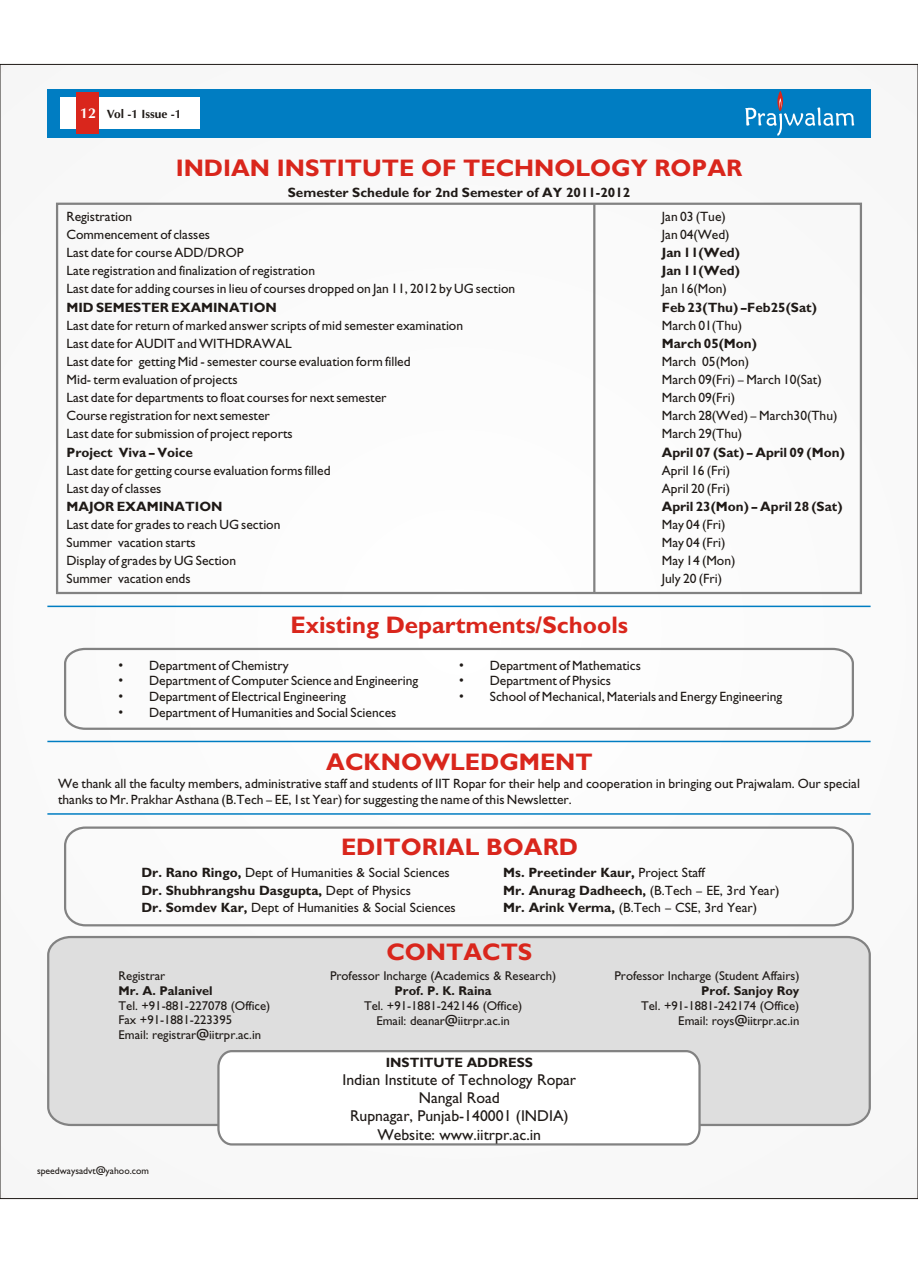
<style>
.page{position:relative;width:918px;height:1263px;background:#fff}
.page>*{position:absolute;margin:0;border:0;box-sizing:border-box;transform-origin:0 0}
.t1{font:700 24px "Gill Sans";color:#d9261c}
.t2{font:15.75px/18.3px "Gill Sans";color:#1f1a17;text-align:center}
.t3{font:13.5px/17.5px "Gill Sans";color:#1f1a17}
.t4{font:700 13.5px "Gill Sans";color:#1f1a17}
.t5{font:12.75px/14.9px "Gill Sans";color:#1f1a17;text-align:center}
.t6{font:700 12.75px "Gill Sans";color:#1f1a17}
.t7{font:700 12px "Ottawa";color:#1f1a17}
.t8{font:9.75px "Gill Sans";color:#1f1a17}
.s1{font-size:14.4px;color:#fff}
.s2{font-weight:700}
</style>
<div class="page">
<div style="left:0;top:64px;width:918px;height:1134px;background:#fafafa"></div>
<div style="left:47px;top:89px;width:824px;height:48px;background:#007dc2"></div>
<div style="left:60px;top:97px;width:140px;height:32px;background:#fff"></div>
<svg style="left:76px;top:94px;width:1px;height:39px"></svg>
<div style="left:77px;top:92px;width:22px;height:42px;background:#d9261c"></div>
<svg style="left:745px;top:91px;width:109px;height:45px"></svg>
<div style="left:47px;top:935px;width:824px;height:192px;background:#dedede"></div>
<svg style="left:216px;top:1049px;width:486px;height:97px"></svg>
<svg style="left:64px;top:826px;width:790px;height:101px"></svg>
<div style="left:56px;top:203px;width:806px;height:391px;border:2px solid #828282"></div>
<hr style="left:593px;top:204px;width:2px;height:389px;background:#828282">
<hr style="left:47px;top:741px;width:824px;height:1px;background:#007dc2">
<svg style="left:64px;top:647px;width:790px;height:83px"></svg>
<hr style="left:47px;top:606px;width:824px;height:1px;background:#007dc2">
<hr style="left:47px;top:813px;width:824px;height:2px;background:#007dc2">
<p class="t7" style="left:80px;top:106px;width:103px"><span class="s1">12</span> Vol -1 Issue -1</p>
<h1 class="t1" style="left:176px;top:160px;width:568px">INDIAN INSTITUTE OF TECHNOLOGY ROPAR</h1>
<p class="t4" style="left:288px;top:188px;width:344px">Semester Schedule for 2nd Semester of AY 2011-2012</p>
<p class="t3" style="left:67px;top:209px;width:67px">Registration</p>
<p class="t3" style="left:662px;top:209px;width:65px">Jan 03 (Tue)</p>
<p class="t3" style="left:67px;top:227px;width:145px">Commencement of classes</p>
<p class="t3" style="left:662px;top:227px;width:69px">Jan 04(Wed)</p>
<p class="t3" style="left:67px;top:245px;width:179px">Last date for course ADD/DROP</p>
<p class="t4" style="left:662px;top:248px;width:80px">Jan 11(Wed)</p>
<p class="t3" style="left:67px;top:264px;width:250px">Late registration and finalization of registration</p>
<p class="t4" style="left:662px;top:266px;width:80px">Jan 11(Wed)</p>
<p class="t3" style="left:67px;top:282px;width:450px">Last date for adding courses in lieu of courses dropped on Jan 11, 2012 by UG section</p>
<p class="t3" style="left:662px;top:282px;width:67px">Jan 16(Mon)</p>
<p class="t4" style="left:67px;top:303px;width:212px">MID SEMESTER EXAMINATION</p>
<p class="t4" style="left:662px;top:303px;width:157px">Feb 23(Thu) –Feb25(Sat)</p>
<p class="t3" style="left:67px;top:318px;width:398px">Last date for return of marked answer scripts of mid semester examination</p>
<p class="t3" style="left:662px;top:318px;width:82px">March 01(Thu)</p>
<p class="t3" style="left:67px;top:336px;width:227px">Last date for AUDIT and WITHDRAWAL</p>
<p class="t4" style="left:662px;top:339px;width:97px">March 05(Mon)</p>
<p class="t3" style="left:67px;top:354px;width:346px">Last date for getting Mid - semester course evaluation form filled</p>
<p class="t3" style="left:662px;top:354px;width:89px">March 05(Mon)</p>
<p class="t3" style="left:67px;top:372px;width:173px">Mid- term evaluation of projects</p>
<p class="t3" style="left:662px;top:372px;width:161px">March 09(Fri) – March 10(Sat)</p>
<p class="t3" style="left:67px;top:390px;width:322px">Last date for departments to float courses for next semester</p>
<p class="t3" style="left:662px;top:390px;width:75px">March 09(Fri)</p>
<p class="t3" style="left:67px;top:408px;width:205px">Course registration for next semester</p>
<p class="t3" style="left:662px;top:408px;width:177px">March 28(Wed) – March30(Thu)</p>
<p class="t3" style="left:67px;top:426px;width:228px">Last date for submission of project reports</p>
<p class="t3" style="left:662px;top:426px;width:82px">March 29(Thu)</p>
<p class="t4" style="left:67px;top:447px;width:128px">Project Viva – Voice</p>
<p class="t4" style="left:662px;top:447px;width:185px">April 07 (Sat) – April 09 (Mon)</p>
<p class="t3" style="left:67px;top:463px;width:266px">Last date for getting course evaluation forms filled</p>
<p class="t3" style="left:662px;top:463px;width:70px">April 16 (Fri)</p>
<p class="t3" style="left:67px;top:481px;width:96px">Last day of classes</p>
<p class="t3" style="left:662px;top:481px;width:70px">April 20 (Fri)</p>
<p class="t4" style="left:67px;top:502px;width:158px">MAJOR EXAMINATION</p>
<p class="t4" style="left:662px;top:502px;width:182px">April 23(Mon) – April 28 (Sat)</p>
<p class="t3" style="left:67px;top:517px;width:215px">Last date for grades to reach UG section</p>
<p class="t3" style="left:662px;top:517px;width:65px">May 04 (Fri)</p>
<p class="t3" style="left:67px;top:535px;width:131px">Summer vacation starts</p>
<p class="t3" style="left:662px;top:535px;width:65px">May 04 (Fri)</p>
<p class="t3" style="left:67px;top:553px;width:171px">Display of grades by UG Section</p>
<p class="t3" style="left:662px;top:553px;width:75px">May 14 (Mon)</p>
<p class="t3" style="left:67px;top:571px;width:126px">Summer vacation ends</p>
<p class="t3" style="left:662px;top:571px;width:62px">July 20 (Fri)</p>
<h1 class="t1" style="left:291px;top:616px;width:339px">Existing Departments/Schools</h1>
<p class="t3" style="left:119px;top:658px;width:172px">• Department of Chemistry</p>
<p class="t3" style="left:119px;top:674px;width:301px">• Department of Computer Science and Engineering</p>
<p class="t3" style="left:119px;top:689px;width:229px">• Department of Electrical Engineering</p>
<p class="t3" style="left:119px;top:705px;width:279px">• Department of Humanities and Social Sciences</p>
<p class="t3" style="left:459px;top:658px;width:183px">• Department of Mathematics</p>
<p class="t3" style="left:459px;top:674px;width:153px">• Department of Physics</p>
<p class="t3" style="left:459px;top:689px;width:324px">• School of Mechanical, Materials and Energy Engineering</p>
<h1 class="t1" style="left:326px;top:754px;width:268px">ACKNOWLEDGMENT</h1>
<p class="t3" style="left:58px;top:777px;width:803px;line-height:15.8px">We thank all the faculty members, administrative staff and students of IIT Ropar for their help and cooperation in bringing out Prajwalam. Our special thanks to Mr. Prakhar Asthana (B.Tech – EE, 1st Year) for suggesting the name of this Newsletter.</p>
<h1 class="t1" style="left:341px;top:839px;width:239px">EDITORIAL BOARD</h1>
<p class="t3" style="left:142px;top:865px;width:316px"><span class="s2">Dr. Rano Ringo,</span> Dept of Humanities &amp; Social Sciences<br><span class="s2">Dr. Shubhrangshu Dasgupta,</span> Dept of Physics<br><span class="s2">Dr. Somdev Kar,</span> Dept of Humanities &amp; Social Sciences</p>
<p class="t3" style="left:503px;top:865px;width:278px"><span class="s2">Ms. Preetinder Kaur,</span> Project Staff<br><span class="s2">Mr. Anurag Dadheech,</span> (B.Tech – EE, 3rd Year)<br><span class="s2">Mr. Arink Verma,</span> (B.Tech – CSE, 3rd Year)</p>
<p class="t5" style="left:119px;top:969px;width:48px">Registrar</p>
<p class="t6" style="left:119px;top:986px;width:96px">Mr. A. Palanivel</p>
<p class="t5" style="left:119px;top:999px;width:153px;text-align:left">Tel. +91-881-227078 (Office)<br>Fax +91-1881-223395<br>Email: registrar@iitrpr.ac.in</p>
<p class="t8" style="left:37px;top:1168px;width:114px">speedwaysadvt@yahoo.com</p>
<h1 class="t1" style="left:386px;top:943px;width:148px">CONTACTS</h1>
<p class="t5" style="left:330px;top:970px;width:228px">Professor Incharge (Academics &amp; Research)</p>
<p class="t6" style="left:395px;top:986px;width:99px">Prof. P. K. Raina</p>
<p class="t5" style="left:364px;top:999px;width:160px">Tel. +91-1881-242146 (Office)<br>Email: deanar@iitrpr.ac.in</p>
<p class="t4" style="left:386px;top:1058px;width:149px">INSTITUTE ADDRESS</p>
<p class="t2" style="left:342px;top:1072px;width:235px">Indian Institute of Technology Ropar<br>Nangal Road<br>Rupnagar, Punjab-140001 (INDIA)<br>Website: www.iitrpr.ac.in</p>
<p class="t5" style="left:614px;top:970px;width:186px">Professor Incharge (Student Affairs)</p>
<p class="t6" style="left:701px;top:986px;width:100px">Prof. Sanjoy Roy</p>
<p class="t5" style="left:641px;top:999px;width:160px;text-align:right">Tel. +91-1881-242174 (Office)<br>Email: roys@iitrpr.ac.in</p>
</div>
